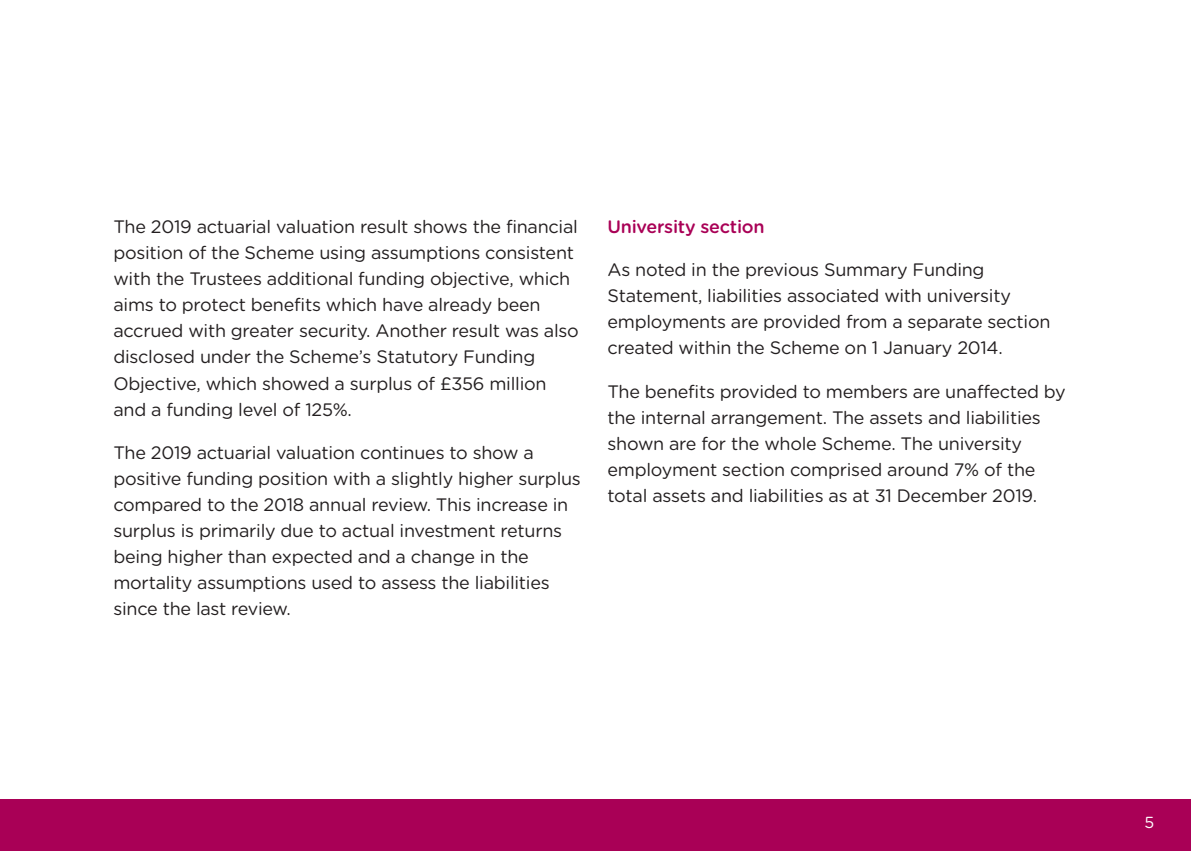
<style>
.page{position:relative;width:1191px;height:851px;background:#fff}
.page>*{position:absolute;margin:0;border:0;box-sizing:border-box;transform-origin:0 0}
.t1{font:18px/26px "Gotham Rounded";letter-spacing:-.015em;color:#231f20}
.t2{font:500 18px "Gotham Rounded";letter-spacing:-.015em;color:#a90056}
.t3{font:16px "Gotham Rounded";color:#fff}
</style>
<div class="page">
<div style="left:0;top:799px;width:1191px;height:51px;background:#a90056"></div>
<p class="t1" style="left:113px;top:215px;width:467px">The 2019 actuarial valuation result shows the financial position of the Scheme using assumptions consistent with the Trustees additional funding objective, which aims to protect benefits which have already been accrued with greater security. Another result was also disclosed under the Scheme’s Statutory Funding Objective, which showed a surplus of £356 million and a funding level of 125%.</p>
<p class="t1" style="left:113px;top:440px;width:469px">The 2019 actuarial valuation continues to show a positive funding position with a slightly higher surplus compared to the 2018 annual review. This increase in surplus is primarily due to actual investment returns being higher than expected and a change in the mortality assumptions used to assess the liabilities since the last review.</p>
<p class="t2" style="left:607px;top:220px;width:159px">University section</p>
<p class="t1" style="left:607px;top:258px;width:444px">As noted in the previous Summary Funding Statement, liabilities associated with university employments are provided from a separate section created within the Scheme on 1 January 2014.</p>
<p class="t1" style="left:607px;top:379px;width:460px">The benefits provided to members are unaffected by the internal arrangement. The assets and liabilities shown are for the whole Scheme. The university employment section comprised around 7% of the total assets and liabilities as at 31 December 2019.</p>
<p class="t3" style="left:1144px;top:815px;width:11px">5</p>
</div>
